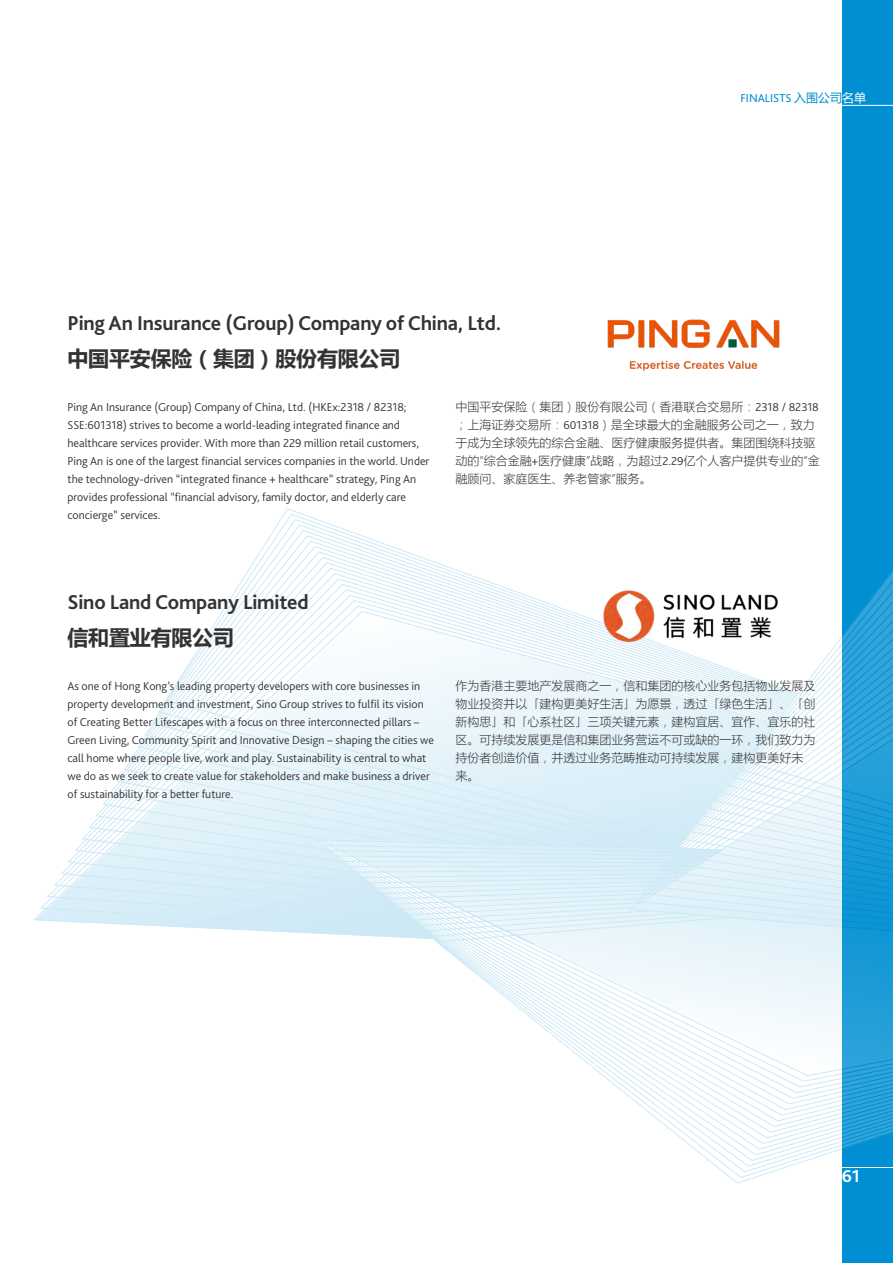
<style>
.page{position:relative;width:893px;height:1263px;background:#fff}
.page>*{position:absolute;margin:0;border:0;box-sizing:border-box;transform-origin:0 0}
.t1{font:700 21px "Bliss Pro";letter-spacing:-.01em;color:#333}
.t2{font:700 21px "Microsoft Ya Hei";letter-spacing:-.01em;color:#333}
.t3{font:700 18px "Bliss Pro";color:#fff}
.t4{font:300 12px/18px "Bliss Pro";color:#333}
.t5{font:300 12px/18px "Microsoft Ya Hei";color:#333}
.t6{font:12px "Bliss Pro";color:#008fd2}
.s1{font-family:"Microsoft Ya Hei"}
.s2{font-family:"Microsoft Ya Hei";color:#fff}
.s3{font-family:"Bliss Pro"}
</style>
<div class="page">
<div style="left:842px;top:0;width:51px;height:1263px;background:#008fd2"></div>
<svg style="left:166px;top:509px;width:465px;height:425px"></svg>
<svg style="left:314px;top:839px;width:314px;height:95px"></svg>
<svg style="left:321px;top:845px;width:307px;height:89px"></svg>
<svg style="left:327px;top:850px;width:301px;height:85px"></svg>
<svg style="left:334px;top:855px;width:294px;height:80px"></svg>
<svg style="left:436px;top:868px;width:457px;height:315px"></svg>
<svg style="left:628px;top:674px;width:7px;height:306px"></svg>
<svg style="left:635px;top:668px;width:6px;height:312px"></svg>
<svg style="left:641px;top:668px;width:6px;height:313px"></svg>
<svg style="left:647px;top:668px;width:6px;height:313px"></svg>
<svg style="left:653px;top:668px;width:6px;height:313px"></svg>
<svg style="left:659px;top:668px;width:6px;height:313px"></svg>
<svg style="left:665px;top:668px;width:7px;height:313px"></svg>
<svg style="left:672px;top:668px;width:6px;height:313px"></svg>
<svg style="left:678px;top:668px;width:6px;height:313px"></svg>
<svg style="left:684px;top:668px;width:6px;height:313px"></svg>
<svg style="left:690px;top:668px;width:6px;height:313px"></svg>
<svg style="left:696px;top:668px;width:6px;height:313px"></svg>
<svg style="left:702px;top:668px;width:7px;height:313px"></svg>
<svg style="left:709px;top:668px;width:6px;height:313px"></svg>
<svg style="left:715px;top:668px;width:6px;height:313px"></svg>
<svg style="left:721px;top:668px;width:6px;height:313px"></svg>
<svg style="left:727px;top:668px;width:6px;height:313px"></svg>
<svg style="left:733px;top:670px;width:6px;height:311px"></svg>
<svg style="left:739px;top:672px;width:7px;height:309px"></svg>
<svg style="left:746px;top:571px;width:147px;height:411px"></svg>
<hr style="left:842px;top:105px;width:51px;height:1px;background:#fff">
<hr style="left:842px;top:1167px;width:51px;height:1px;background:#fff">
<img style="left:561px;top:566px;width:264px;height:102px">
<img style="left:607px;top:319px;width:173px;height:52px">
<h1 class="t1" style="left:68px;top:310px;width:435px">Ping An Insurance (Group) Company of China, Ltd.</h1>
<h1 class="t2" style="left:68px;top:344px;width:334px">中国平安保险（集团）股份有限公司</h1>
<p class="t6" style="left:740px;top:91px;width:127px">FINALISTS <span class="s1">入围公司</span><span class="s2">名单</span></p>
<p class="t4" style="left:68px;top:398px;width:363px">Ping An Insurance (Group) Company of China, Ltd. (HKEx:2318 / 82318; SSE:601318) strives to become a world-leading integrated finance and healthcare services provider. With more than 229 million retail customers, Ping An is one of the largest financial services companies in the world. Under the technology-driven “integrated finance + healthcare” strategy, Ping An provides professional “financial advisory, family doctor, and elderly care concierge” services.</p>
<p class="t5" style="left:455px;top:397px;width:366px">中国平安保险（集团）股份有限公司（香港联合交易所：<span class="s3">2318 / 82318</span>；上海证券交易所：<span class="s3">601318</span>）是全球最大的金融服务公司之一，致力于成为全球领先的综合金融、医疗健康服务提供者。集团围绕科技驱动的“综合金融<span class="s3">+</span>医疗健康”战略，为超过<span class="s3">2.29</span>亿个人客户提供专业的“金融顾问、家庭医生、养老管家”服务。</p>
<h1 class="t1" style="left:68px;top:589px;width:243px">Sino Land Company Limited</h1>
<h1 class="t2" style="left:68px;top:623px;width:168px">信和置业有限公司</h1>
<p class="t4" style="left:68px;top:677px;width:368px">As one of Hong Kong’s leading property developers with core businesses in property development and investment, Sino Group strives to fulfil its vision of Creating Better Lifescapes with a focus on three interconnected pillars – Green Living, Community Spirit and Innovative Design – shaping the cities we call home where people live, work and play. Sustainability is central to what we do as we seek to create value for stakeholders and make business a driver of sustainability for a better future.</p>
<p class="t5" style="left:455px;top:676px;width:361px">作为香港主要地产发展商之一，信和集团的核心业务包括物业发展及物业投资并以「建构更美好生活」为愿景，透过「绿色生活」、「创新构思」和「心系社区」三项关键元素，建构宜居、宜作、宜乐的社区。可持续发展更是信和集团业务营运不可或缺的一环，我们致力为持份者创造价值，并透过业务范畴推动可持续发展，建构更美好未来。</p>
<h2 class="t3" style="left:842px;top:1164px;width:19px">61</h2>
</div>
